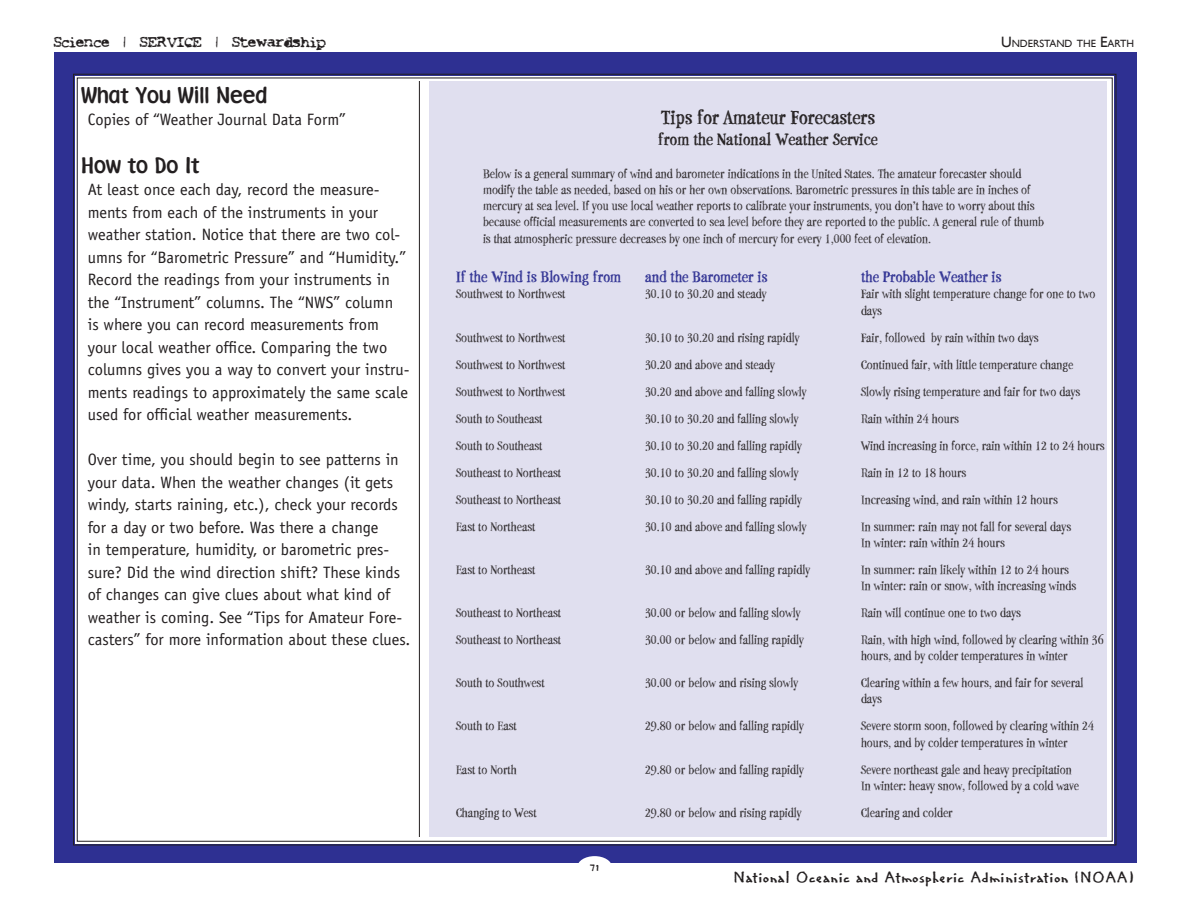
<style>
.page{position:relative;width:1188px;height:918px;background:#fff}
.page>*{position:absolute;margin:0;border:0;box-sizing:border-box;transform-origin:0 0}
.illlustration_captio{font:700 21px "P22 Stanyan";color:#231f20}
.Subhead_14_pt{font:21px "Fontoon ITCTT";color:#231f20}
.illlustration_captio-2{font:700 18px "P22 Stanyan";color:#231f20}
.body_text{font:16.5px/22.5px "Officina Sans";color:#231f20}
.illlustration_captio-3{font:700 16.5px "P22 Stanyan";color:#2e3092}
.t1{font:16.5px "Regular Joe";color:#231f20}
.illlustration_captio-4{font:13.5px/16.2px "P22 Stanyan";color:#231f20}
.t2{font:13.5px "Smash";color:#231f20}
.t3{font:12px "Regular Joe";color:#231f20}
.t4{font:10.5px "Gill Sans";color:#231f20}
.s1{font-size:15px}
</style>
<div class="page">
<div style="left:54px;top:53px;width:1082px;height:810px;background:#2e3092"></div>
<div style="left:73px;top:73px;width:1044px;height:773px;background:#fff"></div>
<div style="left:577px;top:856px;width:35px;height:22px;background:#fff;border-radius:50%"></div>
<div style="left:429px;top:81px;width:678px;height:756px;background:#e0dfef"></div>
<hr style="left:419px;top:81px;width:1px;height:756px;background:#231f20">
<p class="t2" style="left:54px;top:33px;width:274px">Science | Service | Stewardship</p>
<p class="t4" style="left:1001px;top:38px;width:134px"><span class="s1">U</span>NDERSTAND THE <span class="s1">E</span>ARTH</p>
<p class="Subhead_14_pt" style="left:81px;top:81px;width:188px">What You Will Need</p>
<p class="body_text" style="left:88px;top:108px;width:260px">Copies of “Weather Journal Data Form”</p>
<p class="Subhead_14_pt" style="left:81px;top:151px;width:120px">How to Do It</p>
<p class="body_text" style="left:88px;top:179px;width:323px">At least once each day, record the measure&shy;ments from each of the instruments in your weather station. Notice that there are two col&shy;umns for “Barometric Pressure” and “Humidity.” Record the readings from your instruments in the “Instrument” columns. The “NWS” column<br>is where you can record measurements from your local weather office. Comparing the two columns gives you a way to convert your instru&shy;ments readings to approximately the same scale used for official weather measurements.</p>
<p class="body_text" style="left:88px;top:449px;width:324px">Over time, you should begin to see patterns in your data. When the weather changes (it gets windy, starts raining, etc.), check your records for a day or two before. Was there a change<br>in temperature, humidity, or barometric pres&shy;sure? Did the wind direction shift? These kinds of changes can give clues about what kind of weather is coming. See “Tips for Amateur Fore&shy;casters” for more information about these clues.</p>
<p class="illlustration_captio" style="left:661px;top:106px;width:215px">Tips for Amateur Forecasters</p>
<p class="illlustration_captio-2" style="left:658px;top:130px;width:221px">from the National Weather Service</p>
<p class="illlustration_captio-4" style="left:483px;top:166px;width:563px">Below is a general summary of wind and barometer indications in the United States. The amateur forecaster should modify the table as needed, based on his or her own observations. Barometric pressures in this table are in inches of mercury at sea level. If you use local weather reports to calibrate your instruments, you don’t have to worry about this because official measurements are converted to sea level before they are reported to the public. A general rule of thumb is that atmospheric pressure decreases by one inch of mercury for every 1,000 feet of elevation.</p>
<p class="illlustration_captio-3" style="left:456px;top:268px;width:167px">If the Wind is Blowing from</p>
<p class="illlustration_captio-3" style="left:645px;top:268px;width:124px">and the Barometer is</p>
<p class="illlustration_captio-3" style="left:861px;top:268px;width:142px">the Probable Weather is</p>
<p class="illlustration_captio-4" style="left:456px;top:286px;width:111px">Southwest to Northwest</p>
<p class="illlustration_captio-4" style="left:645px;top:286px;width:123px">30.10 to 30.20 and steady</p>
<p class="illlustration_captio-4" style="left:861px;top:286px;width:236px">Fair with slight temperature change for one to two days</p>
<p class="illlustration_captio-4" style="left:456px;top:330px;width:111px">Southwest to Northwest</p>
<p class="illlustration_captio-4" style="left:645px;top:330px;width:156px">30.10 to 30.20 and rising rapidly</p>
<p class="illlustration_captio-4" style="left:861px;top:330px;width:179px">Fair, followed by rain within two days</p>
<p class="illlustration_captio-4" style="left:456px;top:357px;width:111px">Southwest to Northwest</p>
<p class="illlustration_captio-4" style="left:645px;top:357px;width:131px">30.20 and above and steady</p>
<p class="illlustration_captio-4" style="left:861px;top:357px;width:214px">Continued fair, with little temperature change</p>
<p class="illlustration_captio-4" style="left:456px;top:384px;width:111px">Southwest to Northwest</p>
<p class="illlustration_captio-4" style="left:645px;top:384px;width:163px">30.20 and above and falling slowly</p>
<p class="illlustration_captio-4" style="left:861px;top:384px;width:221px">Slowly rising temperature and fair for two days</p>
<p class="illlustration_captio-4" style="left:456px;top:411px;width:88px">South to Southeast</p>
<p class="illlustration_captio-4" style="left:645px;top:411px;width:155px">30.10 to 30.20 and falling slowly</p>
<p class="illlustration_captio-4" style="left:861px;top:411px;width:99px">Rain within 24 hours</p>
<p class="illlustration_captio-4" style="left:456px;top:438px;width:88px">South to Southeast</p>
<p class="illlustration_captio-4" style="left:645px;top:438px;width:158px">30.10 to 30.20 and falling rapidly</p>
<p class="illlustration_captio-4" style="left:861px;top:438px;width:245px">Wind increasing in force, rain within 12 to 24 hours</p>
<p class="illlustration_captio-4" style="left:456px;top:465px;width:106px">Southeast to Northeast</p>
<p class="illlustration_captio-4" style="left:645px;top:465px;width:155px">30.10 to 30.20 and falling slowly</p>
<p class="illlustration_captio-4" style="left:861px;top:465px;width:107px">Rain in 12 to 18 hours</p>
<p class="illlustration_captio-4" style="left:456px;top:492px;width:106px">Southeast to Northeast</p>
<p class="illlustration_captio-4" style="left:645px;top:492px;width:158px">30.10 to 30.20 and falling rapidly</p>
<p class="illlustration_captio-4" style="left:861px;top:492px;width:198px">Increasing wind, and rain within 12 hours</p>
<p class="illlustration_captio-4" style="left:456px;top:519px;width:81px">East to Northeast</p>
<p class="illlustration_captio-4" style="left:645px;top:519px;width:163px">30.10 and above and falling slowly</p>
<p class="illlustration_captio-4" style="left:861px;top:519px;width:212px">In summer: rain may not fall for several days</p>
<p class="illlustration_captio-4" style="left:861px;top:535px;width:145px">In winter: rain within 24 hours</p>
<p class="illlustration_captio-4" style="left:456px;top:562px;width:81px">East to Northeast</p>
<p class="illlustration_captio-4" style="left:645px;top:562px;width:167px">30.10 and above and falling rapidly</p>
<p class="illlustration_captio-4" style="left:861px;top:562px;width:210px">In summer: rain likely within 12 to 24 hours</p>
<p class="illlustration_captio-4" style="left:861px;top:578px;width:217px">In winter: rain or snow, with increasing winds</p>
<p class="illlustration_captio-4" style="left:456px;top:605px;width:106px">Southeast to Northeast</p>
<p class="illlustration_captio-4" style="left:645px;top:605px;width:157px">30.00 or below and falling slowly</p>
<p class="illlustration_captio-4" style="left:861px;top:605px;width:162px">Rain will continue one to two days</p>
<p class="illlustration_captio-4" style="left:456px;top:632px;width:106px">Southeast to Northeast</p>
<p class="illlustration_captio-4" style="left:645px;top:632px;width:161px">30.00 or below and falling rapidly</p>
<p class="illlustration_captio-4" style="left:861px;top:632px;width:244px">Rain, with high wind, followed by clearing within 36 hours, and by colder temperatures in winter</p>
<p class="illlustration_captio-4" style="left:456px;top:675px;width:90px">South to Southwest</p>
<p class="illlustration_captio-4" style="left:645px;top:675px;width:155px">30.00 or below and rising slowly</p>
<p class="illlustration_captio-4" style="left:861px;top:675px;width:224px">Clearing within a few hours, and fair for several days</p>
<p class="illlustration_captio-4" style="left:456px;top:718px;width:62px">South to East</p>
<p class="illlustration_captio-4" style="left:645px;top:718px;width:161px">29.80 or below and falling rapidly</p>
<p class="illlustration_captio-4" style="left:861px;top:718px;width:235px">Severe storm soon, followed by clearing within 24 hours, and by colder temperatures in winter</p>
<p class="illlustration_captio-4" style="left:456px;top:762px;width:62px">East to North</p>
<p class="illlustration_captio-4" style="left:645px;top:762px;width:161px">29.80 or below and falling rapidly</p>
<p class="illlustration_captio-4" style="left:861px;top:762px;width:212px">Severe northeast gale and heavy precipitation</p>
<p class="illlustration_captio-4" style="left:861px;top:778px;width:220px">In winter: heavy snow, followed by a cold wave</p>
<p class="illlustration_captio-4" style="left:456px;top:805px;width:82px">Changing to West</p>
<p class="illlustration_captio-4" style="left:645px;top:805px;width:158px">29.80 or below and rising rapidly</p>
<p class="illlustration_captio-4" style="left:861px;top:805px;width:93px">Clearing and colder</p>
<p class="t3" style="left:590px;top:860px;width:11px">71</p>
<p class="t1" style="left:733px;top:867px;width:402px">National Oceanic and Atmospheric Administration (NOAA)</p>
</div>
